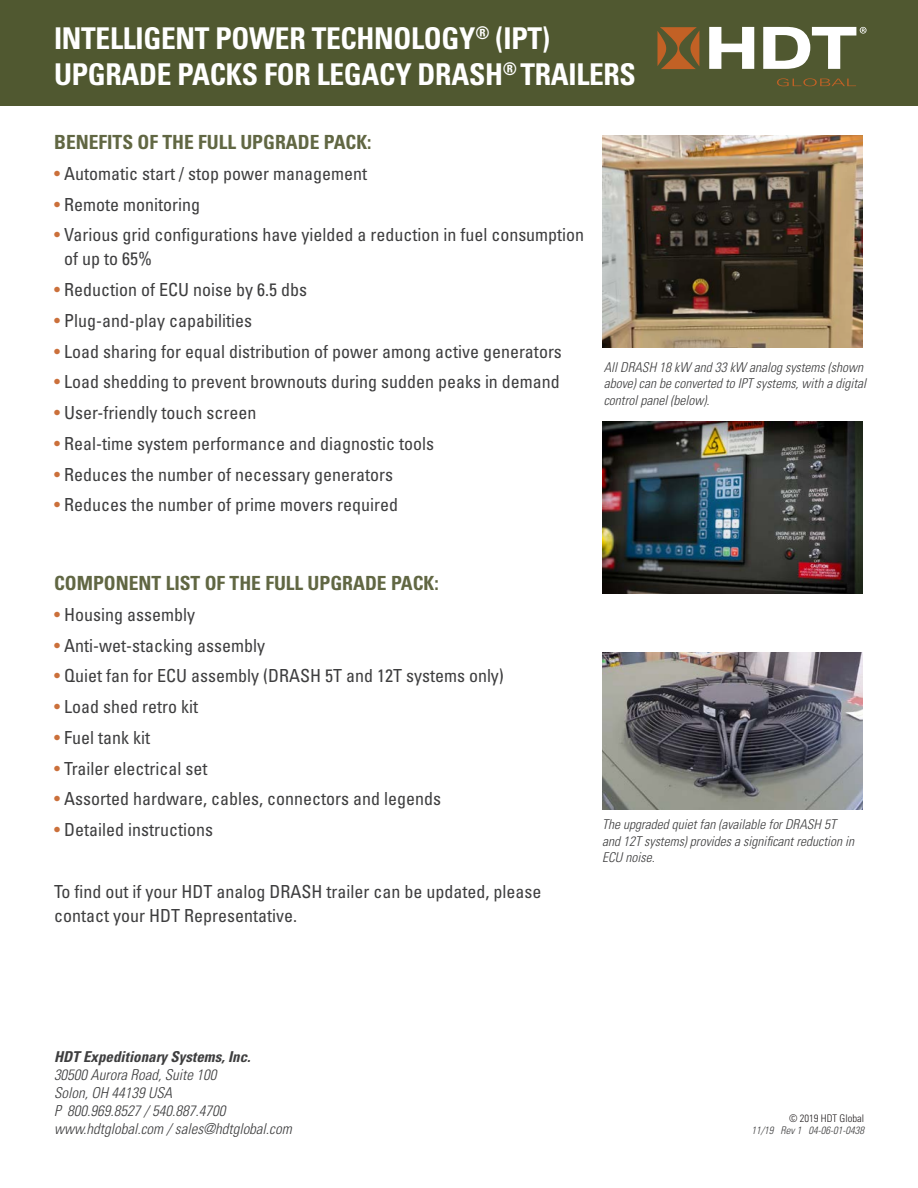
<style>
.page{position:relative;width:918px;height:1188px;background:#fff}
.page>*{position:absolute;margin:0;border:0;box-sizing:border-box;transform-origin:0 0}
.HDT_DS_Page_Title01{font:700 condensed 30px/36px "Univers LT Std";letter-spacing:-.01em;color:#fff}
.HDT_DS_Statement01{font:700 condensed 19.5px "Univers LT Std";color:#616743}
.HDT_DS_Statement01-2{font:condensed 18px/24px "Univers LT Std";color:#3e3e3f}
.HDT_DS_Address{font:italic 300 condensed 15px/18px "Univers LT Std";color:#3e3e3f}
.HDT_DS_Address-2{font:italic 700 condensed 15px "Univers LT Std";color:#3e3e3f}
.HDT_DS_Data_Text{font:italic 300 condensed 13.5px/16.5px "Univers LT Std";color:#3e3e3f}
.HDT_DS_Address-3{font:italic 300 condensed 10.5px/12px "Univers LT Std";color:#3e3e3f;text-align:right}
.s1{color:#cb703b}
.s2{font-style:normal;color:#231f20}
</style>
<div class="page">
<div style="left:0;top:0;width:918px;height:106px;background:#505830"></div>
<svg style="left:709px;top:27px;width:45px;height:42px"></svg>
<svg style="left:658px;top:27px;width:41px;height:42px"></svg>
<svg style="left:777px;top:78px;width:79px;height:8px"></svg>
<svg style="left:763px;top:27px;width:104px;height:42px"></svg>
<img style="left:603px;top:135px;width:259px;height:213px">
<img style="left:603px;top:422px;width:259px;height:172px">
<img style="left:603px;top:653px;width:259px;height:157px">
<p class="HDT_DS_Page_Title01" style="left:54px;top:20px;width:583px">INTELLIGENT POWER TECHNOLOGY<sup>®</sup> (IPT)<br>UPGRADE PACKS FOR LEGACY DRASH<sup>®</sup> TRAILERS</p>
<p class="HDT_DS_Statement01" style="left:54px;top:130px;width:319px">BENEFITS OF THE FULL UPGRADE PACK:</p>
<p class="HDT_DS_Statement01-2" style="left:54px;top:161px;width:314px"><span class="s1">•</span> Automatic start / stop power management</p>
<p class="HDT_DS_Statement01-2" style="left:54px;top:192px;width:147px"><span class="s1">•</span> Remote monitoring</p>
<p class="HDT_DS_Statement01-2" style="left:64px;top:223px;width:522px;text-indent:-10px"><span class="s1">•</span> Various grid configurations have yielded a reduction in fuel consumption of up to 65%</p>
<p class="HDT_DS_Statement01-2" style="left:54px;top:277px;width:254px"><span class="s1">•</span> Reduction of ECU noise by 6.5 dbs</p>
<p class="HDT_DS_Statement01-2" style="left:54px;top:308px;width:199px"><span class="s1">•</span> Plug-and-play capabilities</p>
<p class="HDT_DS_Statement01-2" style="left:54px;top:339px;width:509px"><span class="s1">•</span> Load sharing for equal distribution of power among active generators</p>
<p class="HDT_DS_Statement01-2" style="left:54px;top:370px;width:507px"><span class="s1">•</span> Load shedding to prevent brownouts during sudden peaks in demand</p>
<p class="HDT_DS_Statement01-2" style="left:54px;top:400px;width:204px"><span class="s1">•</span> User-friendly touch screen</p>
<p class="HDT_DS_Statement01-2" style="left:54px;top:431px;width:381px"><span class="s1">•</span> Real-time system performance and diagnostic tools</p>
<p class="HDT_DS_Statement01-2" style="left:54px;top:462px;width:340px"><span class="s1">•</span> Reduces the number of necessary generators</p>
<p class="HDT_DS_Statement01-2" style="left:54px;top:493px;width:345px"><span class="s1">•</span> Reduces the number of prime movers required</p>
<p class="HDT_DS_Data_Text" style="left:604px;top:359px;width:264px">All DRASH 18 kW and 33 kW analog systems (shown above) can be converted to IPT systems, with a digital control panel (below).</p>
<p class="HDT_DS_Statement01" style="left:54px;top:571px;width:386px">COMPONENT LIST OF THE FULL UPGRADE PACK:</p>
<p class="HDT_DS_Statement01-2" style="left:54px;top:602px;width:142px"><span class="s1">•</span> Housing assembly</p>
<p class="HDT_DS_Statement01-2" style="left:54px;top:633px;width:212px"><span class="s1">•</span> Anti-wet-stacking assembly</p>
<p class="HDT_DS_Statement01-2" style="left:54px;top:664px;width:451px"><span class="s1">•</span> Quiet fan for ECU assembly (DRASH 5T and 12T systems only)</p>
<p class="HDT_DS_Statement01-2" style="left:54px;top:694px;width:145px"><span class="s1">•</span> Load shed retro kit</p>
<p class="HDT_DS_Statement01-2" style="left:54px;top:725px;width:97px"><span class="s1">•</span> Fuel tank kit</p>
<p class="HDT_DS_Statement01-2" style="left:54px;top:756px;width:155px"><span class="s1">•</span> Trailer electrical set</p>
<p class="HDT_DS_Statement01-2" style="left:54px;top:787px;width:388px"><span class="s1">•</span> Assorted hardware, cables, connectors and legends</p>
<p class="HDT_DS_Statement01-2" style="left:54px;top:817px;width:160px"><span class="s1">•</span> Detailed instructions</p>
<p class="HDT_DS_Statement01-2" style="left:54px;top:879px;width:489px">To find out if your HDT analog DRASH trailer can be updated, please contact your HDT Representative.</p>
<p class="HDT_DS_Data_Text" style="left:602px;top:817px;width:253px">The upgraded quiet fan (available for DRASH 5T and 12T systems) provides a significant reduction in<br>ECU noise.</p>
<p class="HDT_DS_Address-2" style="left:54px;top:1047px;width:198px">HDT Expeditionary Systems, Inc.</p>
<p class="HDT_DS_Address" style="left:54px;top:1066px;width:164px">30500 Aurora Road, Suite 100</p>
<p class="HDT_DS_Address" style="left:54px;top:1084px;width:120px">Solon, OH 44139 USA</p>
<p class="HDT_DS_Address" style="left:54px;top:1102px;width:239px">P 800.969.8527 / 540.887.4700 www.hdtglobal.com / sales@hdtglobal.com</p>
<p class="HDT_DS_Address-3" style="left:752px;top:1112px;width:114px"><span class="s2">© 2019 HDT Global<br></span>11/19 Rev 1 04-06-01-0438</p>
</div>
